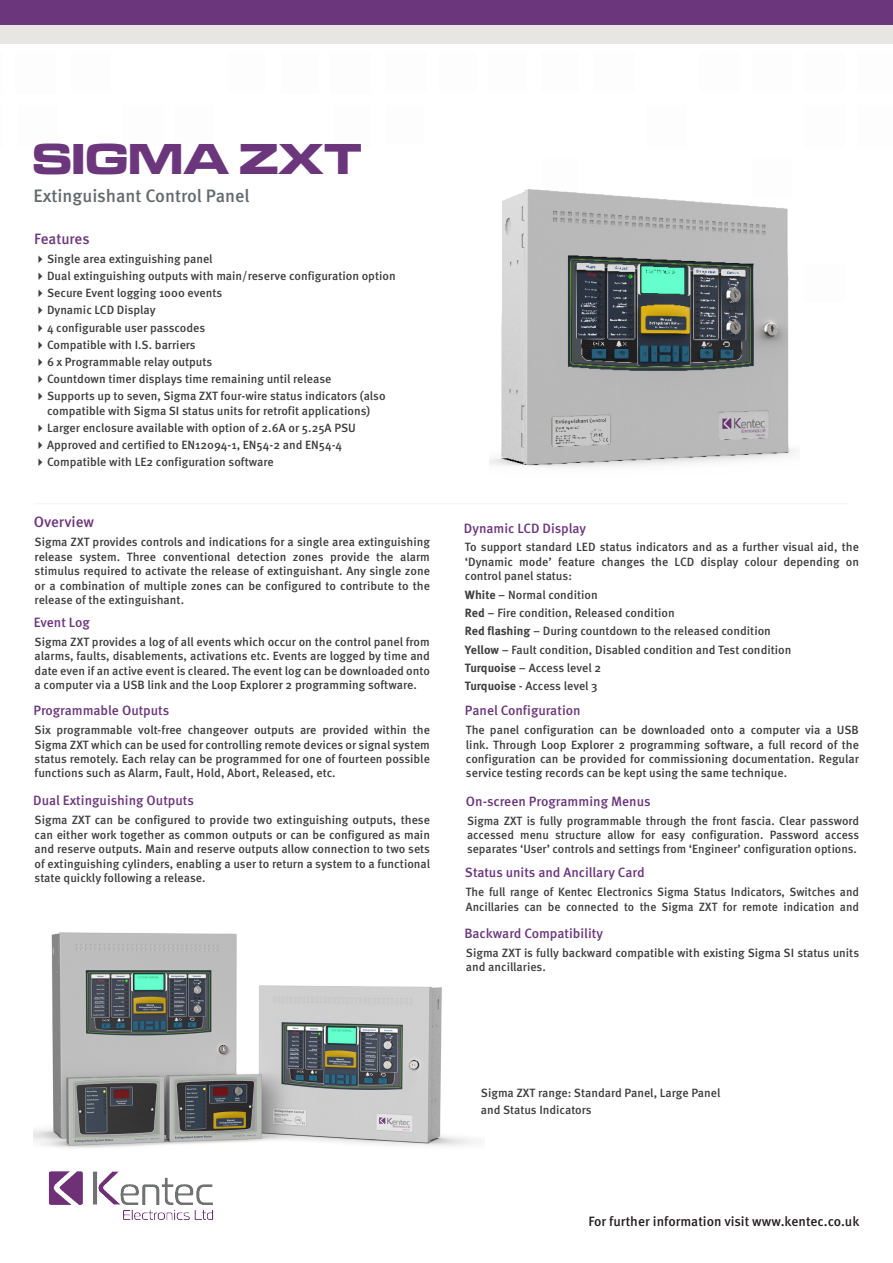
<style>
.page{position:relative;width:893px;height:1263px;background:#fff}
.page>*{position:absolute;margin:0;border:0;box-sizing:border-box;transform-origin:0 0}
.t1{font:700 45px "Microgramma Ext D";color:#6c367d}
.Product_description{font:500 18px "Meta Pro";color:#656b6b}
.t2{font:500 15px "Meta Pro";letter-spacing:-.005em;color:#6c367d}
.t3{font:500 13.5px "Meta Pro";color:#6c367d}
.t4{font:500 13.5px "Meta Pro";color:#231f20}
.t5{font:500 12px/14.4px "Meta Pro";color:#3e3e3f;text-align:justify}
.s1{font-weight:700}
</style>
<div class="page">
<img style="left:33px;top:932px;width:443px;height:216px">
<div style="left:0;top:25px;width:893px;height:18px;background:#e8e6e3"></div>
<div style="left:0;top:0;width:893px;height:25px;background:#6c367d"></div>
<hr style="left:34px;top:503px;width:814px;height:1px;background:#f2f3f4">
<img style="left:489px;top:189px;width:308px;height:278px">
<img style="left:48px;top:1171px;width:166px;height:49px">
<p class="t1" style="left:33px;top:128px;width:330px">SIGMA ZXT</p>
<p class="Product_description" style="left:34px;top:181px;width:218px">Extinguishant Control Panel</p>
<p class="t2" style="left:34px;top:227px;width:57px">Features</p>
<p class="t5" style="left:47px;top:251px;width:167px">Single area extinguishing panel</p>
<p class="t5" style="left:47px;top:268px;width:350px">Dual extinguishing outputs with main/reserve configuration option</p>
<p class="t5" style="left:47px;top:285px;width:177px">Secure Event logging 1000 events</p>
<p class="t5" style="left:47px;top:302px;width:110px">Dynamic LCD Display</p>
<p class="t5" style="left:47px;top:319px;width:160px">4 configurable user passcodes</p>
<p class="t5" style="left:47px;top:337px;width:150px">Compatible with I.S. barriers</p>
<p class="t5" style="left:47px;top:354px;width:167px">6 x Programmable relay outputs</p>
<p class="t5" style="left:47px;top:371px;width:286px">Countdown timer displays time remaining until release</p>
<p class="t5" style="left:47px;top:388px;width:340px;line-height:15px">Supports up to seven, Sigma ZXT four-wire status indicators (also compatible with Sigma SI status units for retrofit applications)</p>
<p class="t5" style="left:47px;top:420px;width:310px">Larger enclosure available with option of 2.6A or 5.25A PSU</p>
<p class="t5" style="left:47px;top:437px;width:297px">Approved and certified to EN12094-1, EN54-2 and EN54-4</p>
<p class="t5" style="left:47px;top:454px;width:228px">Compatible with LE2 configuration software</p>
<p class="t2" style="left:34px;top:510px;width:62px">Overview</p>
<p class="t5" style="left:35px;top:534px;width:397px">Sigma ZXT provides controls and indications for a single area extinguishing release system. Three conventional detection zones provide the alarm stimulus required to activate the release of extinguishant. Any single zone or a combination of multiple zones can be configured to contribute to the release of the extinguishant.</p>
<p class="t5" style="left:35px;top:634px;width:397px">Sigma ZXT provides a log of all events which occur on the control panel from alarms, faults, disablements, activations etc. Events are logged by time and date even if an active event is cleared. The event log can be downloaded onto a computer via a USB link and the Loop Explorer 2 programming software.</p>
<p class="t3" style="left:34px;top:612px;width:58px">Event Log</p>
<p class="t3" style="left:464px;top:517px;width:124px">Dynamic LCD Display</p>
<p class="t5" style="left:465px;top:539px;width:396px">To support standard LED status indicators and as a further visual aid, the ‘Dynamic mode’ feature changes the LCD display colour depending on control panel status:</p>
<p class="t5" style="left:465px;top:586px;width:134px"><span class="s1">White</span> – Normal condition</p>
<p class="t5" style="left:465px;top:605px;width:211px"><span class="s1">Red</span> – Fire condition, Released condition</p>
<p class="t5" style="left:465px;top:623px;width:307px"><span class="s1">Red flashing</span> – During countdown to the released condition</p>
<p class="t5" style="left:465px;top:642px;width:328px"><span class="s1">Yellow</span> – Fault condition, Disabled condition and Test condition</p>
<p class="t5" style="left:465px;top:660px;width:138px"><span class="s1">Turquoise</span> – Access level 2</p>
<p class="t5" style="left:465px;top:678px;width:134px"><span class="s1">Turquoise</span> - Access level 3</p>
<p class="t3" style="left:33px;top:700px;width:137px">Programmable Outputs</p>
<p class="t3" style="left:465px;top:700px;width:117px">Panel Configuration</p>
<p class="t5" style="left:35px;top:722px;width:397px">Six programmable volt-free changeover outputs are provided within the Sigma ZXT which can be used for controlling remote devices or signal system status remotely. Each relay can be programmed for one of fourteen possible functions such as Alarm, Fault, Hold, Abort, Released, etc.</p>
<p class="t5" style="left:466px;top:722px;width:395px">The panel configuration can be downloaded onto a computer via a USB link. Through Loop Explorer 2 programming software, a full record of the configuration can be provided for commissioning documentation. Regular service testing records can be kept using the same technique.</p>
<p class="t3" style="left:33px;top:790px;width:162px">Dual Extinguishing Outputs</p>
<p class="t3" style="left:466px;top:790px;width:186px">On-screen Programming Menus</p>
<p class="t5" style="left:35px;top:812px;width:397px">Sigma ZXT can be configured to provide two extinguishing outputs, these can either work together as common outputs or can be configured as main and reserve outputs. Main and reserve outputs allow connection to two sets of extinguishing cylinders, enabling a user to return a system to a functional state quickly following a release.</p>
<p class="t5" style="left:467px;top:812px;width:393px">Sigma ZXT is fully programmable through the front fascia. Clear password accessed menu structure allow for easy configuration. Password access separates ‘User’ controls and settings from ‘Engineer’ configuration options.</p>
<p class="t3" style="left:465px;top:862px;width:181px">Status units and Ancillary Card</p>
<p class="t5" style="left:466px;top:884px;width:395px">The full range of Kentec Electronics Sigma Status Indicators, Switches and<br>Ancillaries can be connected to the Sigma ZXT for remote indication and</p>
<p class="t3" style="left:464px;top:922px;width:140px">Backward Compatibility</p>
<p class="t5" style="left:466px;top:944px;width:395px">Sigma ZXT is fully backward compatible with existing Sigma SI status units and ancillaries.</p>
<p class="t5" style="left:481px;top:1085px;width:241px">Sigma ZXT range: Standard Panel, Large Panel</p>
<p class="t5" style="left:481px;top:1102px;width:112px">and Status Indicators</p>
<p class="t4" style="left:588px;top:1210px;width:273px">For further information visit www.kentec.co.uk</p>
</div>
